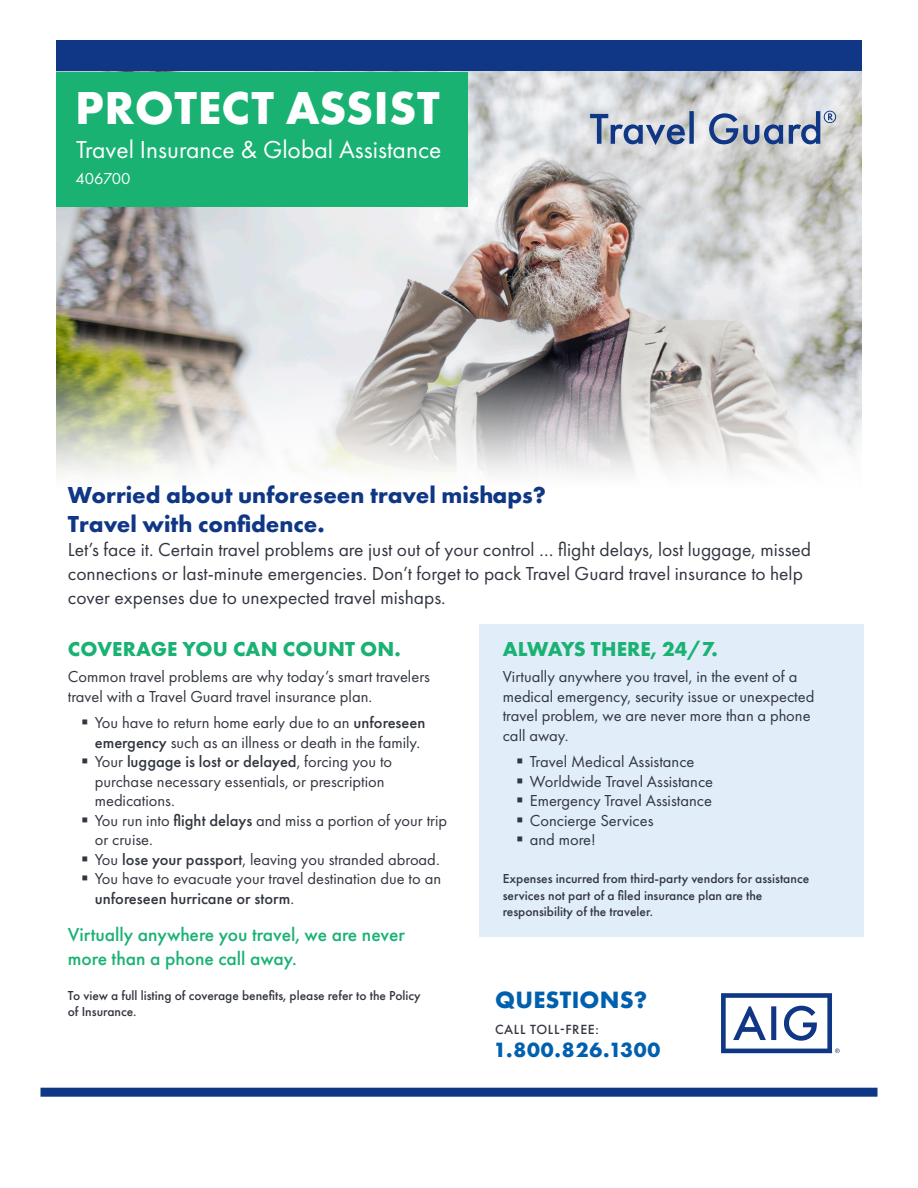
<style>
.page{position:relative;width:918px;height:1188px;background:#fff}
.page>*{position:absolute;margin:0;border:0;box-sizing:border-box;transform-origin:0 0}
.t1{font:700 48px "Futura PT";letter-spacing:.01em;color:#fff}
.t2{font:25.5px "Futura PT";color:#fff}
.t3{font:700 24.6px "Futura PT";letter-spacing:.01em;color:#0160ae}
.t4{font:700 24px "Futura PT";color:#103785}
.t5{font:700 21.45px "Futura PT";letter-spacing:.04em;color:#0160ae}
.t6{font:700 21px "Futura PT";letter-spacing:.01em;color:#19b273}
.t7{font:19.5px/24px "Futura PT";color:#323640}
.t8{font:500 19.5px/24px "Futura PT";color:#19b273}
.t9{font:16.5px/19.5px "Futura PT";color:#323640}
.t10{font:16.5px "Futura PT";color:#fff}
.t11{font:500 13.8px "Futura PT";letter-spacing:.05em;color:#323640}
.t12{font:500 13.5px/16.5px "Futura PT";color:#323640}
.s1{font-weight:500}
</style>
<div class="page">
<img style="left:56px;top:71px;width:806px;height:287px">
<div style="left:56px;top:72px;width:412px;height:135px;background:#19b273"></div>
<div style="left:56px;top:40px;width:806px;height:31px;background:#103785"></div>
<div style="left:40px;top:1088px;width:838px;height:9px;background:#103785"></div>
<svg style="left:721px;top:993px;width:119px;height:60px"></svg>
<svg style="left:590px;top:111px;width:104px;height:34px"></svg>
<svg style="left:709px;top:113px;width:74px;height:31px"></svg>
<svg style="left:789px;top:111px;width:47px;height:33px"></svg>
<img style="left:56px;top:358px;width:806px;height:116px">
<div style="left:479px;top:624px;width:384px;height:312px;background:#e1edf8"></div>
<p class="t1" style="left:75px;top:77px;width:366px">PROTECT ASSIST</p>
<p class="t2" style="left:76px;top:135px;width:367px">Travel Insurance &amp; Global Assistance</p>
<p class="t10" style="left:76px;top:169px;width:56px">406700</p>
<p class="t4" style="left:68px;top:479px;width:480px">Worried about unforeseen travel mishaps?</p>
<p class="t4" style="left:68px;top:508px;width:258px">Travel with confidence.</p>
<p class="t7" style="left:68px;top:537px;width:745px">Let’s face it. Certain travel problems are just out of your control … flight delays, lost luggage, missed connections or last-minute emergencies. Don’t forget to pack Travel Guard travel insurance to help cover expenses due to unexpected travel mishaps.</p>
<p class="t6" style="left:68px;top:636px;width:334px">COVERAGE YOU CAN COUNT ON.</p>
<p class="t9" style="left:68px;top:667px;width:364px">Common travel problems are why today’s smart travelers travel with a Travel Guard travel insurance plan.</p>
<p class="t9" style="left:95px;top:713px;width:332px">You have to return home early due to an <span class="s1">unforeseen emergency</span> such as an illness or death in the family.</p>
<p class="t9" style="left:95px;top:752px;width:299px">Your <span class="s1">luggage is lost or delayed</span>, forcing you to purchase necessary essentials, or prescription medications.</p>
<p class="t9" style="left:95px;top:810px;width:354px">You run into <span class="s1">flight delays</span> and miss a portion of your trip or cruise.</p>
<p class="t9" style="left:95px;top:849px;width:346px">You <span class="s1">lose your passport</span>, leaving you stranded abroad.</p>
<p class="t9" style="left:95px;top:869px;width:348px">You have to evacuate your travel destination due to an <span class="s1">unforeseen hurricane or storm</span>.</p>
<p class="t8" style="left:68px;top:923px;width:339px">Virtually anywhere you travel, we are never more than a phone call away.</p>
<p class="t12" style="left:68px;top:987px;width:355px">To view a full listing of coverage benefits, please refer to the Policy of Insurance.</p>
<p class="t6" style="left:503px;top:636px;width:217px">ALWAYS THERE, 24/7.</p>
<p class="t9" style="left:503px;top:667px;width:313px">Virtually anywhere you travel, in the event of a medical emergency, security issue or unexpected travel problem, we are never more than a phone call away.</p>
<p class="t9" style="left:530px;top:752px;width:166px">Travel Medical Assistance</p>
<p class="t9" style="left:530px;top:771px;width:185px">Worldwide Travel Assistance</p>
<p class="t9" style="left:530px;top:791px;width:184px">Emergency Travel Assistance</p>
<p class="t9" style="left:530px;top:810px;width:125px">Concierge Services</p>
<p class="t9" style="left:530px;top:830px;width:67px">and more!</p>
<p class="t12" style="left:503px;top:871px;width:308px">Expenses incurred from third-party vendors for assistance services not part of a filed insurance plan are the responsibility of the traveler.</p>
<p class="t3" style="left:495px;top:984px;width:154px">QUESTIONS?</p>
<p class="t11" style="left:495px;top:1021px;width:105px">CALL TOLL-FREE:</p>
<p class="t5" style="left:494px;top:1036px;width:168px">1.800.826.1300</p>
</div>
